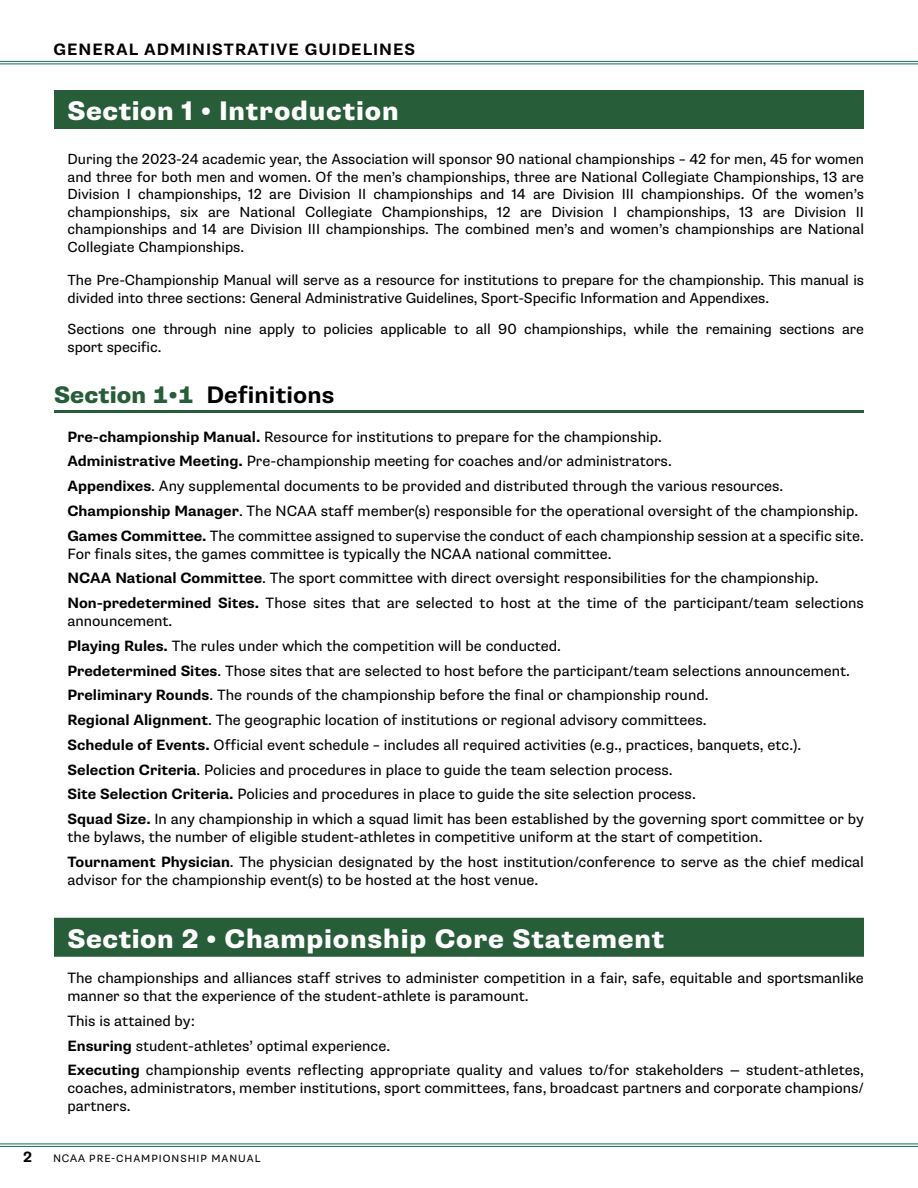
<style>
.page{position:relative;width:918px;height:1188px;background:#fff}
.page>*{position:absolute;margin:0;border:0;box-sizing:border-box;transform-origin:0 0}
.t1{font:800 27px "Supria Sans";letter-spacing:.03em;color:#fff}
.t2{font:700 24px "Supria Sans";letter-spacing:.005em;color:#000}
.t3{font:700 16.5px "Supria Sans";letter-spacing:.06em;color:#000}
.t4{font:15px/24.8px "Supria Sans";color:#000}
.t5{font:700 15px "Supria Sans";color:#000}
.t6{font:14.7px/17.7px "Supria Sans";letter-spacing:-.005em;color:#000}
.t7{font:10.5px "Supria Sans";letter-spacing:.095em;color:#000}
.s1{font-weight:800;color:#275d38}
.s2{font-weight:700}
.s3{font-family:"Arial"}
</style>
<div class="page">
<hr style="left:0;top:61px;width:918px;height:1px;background:#117059">
<hr style="left:0;top:64px;width:918px;height:1px;background:#117059">
<hr style="left:0;top:1144px;width:918px;height:1px;background:#117059">
<hr style="left:0;top:1146px;width:918px;height:1px;background:#117059">
<div style="left:54px;top:90px;width:810px;height:39px;background:#275d38"></div>
<hr style="left:54px;top:410px;width:810px;height:3px;background:#275d38">
<div style="left:54px;top:918px;width:810px;height:39px;background:#275d38"></div>
<p class="t5" style="left:23px;top:1147px;width:11px">2</p>
<p class="t3" style="left:54px;top:39px;width:363px">GENERAL ADMINISTRATIVE GUIDELINES</p>
<h1 class="t1" style="left:68px;top:94px;width:333px">Section 1 • Introduction</h1>
<p class="t6" style="left:68px;top:150px;width:798px;text-align:justify">During the 2023-24 academic year, the Association will sponsor 90 national championships – 42 for men, 45 for women and three for both men and women. Of the men’s championships, three are National Collegiate Championships, 13 are Division I championships, 12 are Division II championships and 14 are Division III championships. Of the women’s championships, six are National Collegiate Championships, 12 are Division I championships, 13 are Division II championships and 14 are Division III championships. The combined men’s and women’s championships are National Collegiate Championships.</p>
<p class="t6" style="left:68px;top:272px;width:798px">The Pre-Championship Manual will serve as a resource for institutions to prepare for the championship. This manual is divided into three sections: General Administrative Guidelines, Sport-Specific Information and Appendixes.</p>
<p class="t6" style="left:68px;top:320px;width:798px">Sections one through nine apply to policies applicable to all 90 championships, while the remaining sections are sport specific.</p>
<h2 class="t2" style="left:54px;top:380px;width:282px"><span class="s1">Section 1•1</span> Definitions</h2>
<p class="t4" style="left:68px;top:424px;width:798px"><span class="s2">Pre-championship Manual.</span> Resource for institutions to prepare for the championship.<br><span class="s2">Administrative Meeting.</span> Pre-championship meeting for coaches and/or administrators.<br><span class="s2">Appendixes</span>. Any supplemental documents to be provided and distributed through the various resources.<br><span class="s2">Championship Manager</span>. The NCAA staff member(s) responsible for the operational oversight of the championship.<br><span class="s2">Games Committee.</span> The committee assigned to supervise the conduct of each championship session at a specific site.</p>
<p class="t4" style="left:68px;top:541px;width:798px">For finals sites, the games committee is typically the NCAA national committee.<br><span class="s2">NCAA National Committee</span>. The sport committee with direct oversight responsibilities for the championship.<br><span class="s2">Non-predetermined Sites.</span> Those sites that are selected to host at the time of the participant/team selections</p>
<p class="t4" style="left:68px;top:609px;width:798px">announcement.<br><span class="s2">Playing Rules.</span> The rules under which the competition will be conducted.<br><span class="s2">Predetermined Sites</span>. Those sites that are selected to host before the participant/team selections announcement.<br><span class="s2">Preliminary Rounds</span>. The rounds of the championship before the final or championship round.<br><span class="s2">Regional Alignment</span>. The geographic location of institutions or regional advisory committees.<br><span class="s2">Schedule of Events.</span> Official event schedule – includes all required activities (e.g., practices, banquets, etc.).<br><span class="s2">Selection Criteria</span>. Policies and procedures in place to guide the team selection process.<br><span class="s2">Site Selection Criteria.</span> Policies and procedures in place to guide the site selection process.<br><span class="s2">Squad Size.</span> In any championship in which a squad limit has been established by the governing sport committee or by</p>
<p class="t4" style="left:68px;top:825px;width:798px">the bylaws, the number of eligible student-athletes in competitive uniform at the start of competition.<br><span class="s2">Tournament Physician</span>. The physician designated by the host institution/conference to serve as the chief medical</p>
<p class="t4" style="left:68px;top:868px;width:472px">advisor for the championship event(s) to be hosted at the host venue.</p>
<h1 class="t1" style="left:68px;top:922px;width:598px">Section 2 • Championship Core Statement</h1>
<p class="t4" style="left:68px;top:969px;width:798px;line-height:18px">The championships and alliances staff strives to administer competition in a fair, safe, equitable and sportsmanlike manner so that the experience of the student-athlete is paramount.</p>
<p class="t4" style="left:68px;top:1009px;width:798px">This is attained by:<br><span class="s2">Ensuring</span> student-athletes’ optimal experience.<br><span class="s2">Executing</span> championship events reflecting appropriate quality and values to/for stakeholders — student-athletes,</p>
<p class="t4" style="left:68px;top:1079px;width:798px;line-height:18px">coaches, administrators, member institutions, sport committees, fans, broadcast partners and corporate champions/ partners.</p>
<p class="t7" style="left:53px;top:1152px;width:209px"><span class="s3">NCAA</span> PRE-CHAMPIONSHIP MANUAL</p>
</div>
